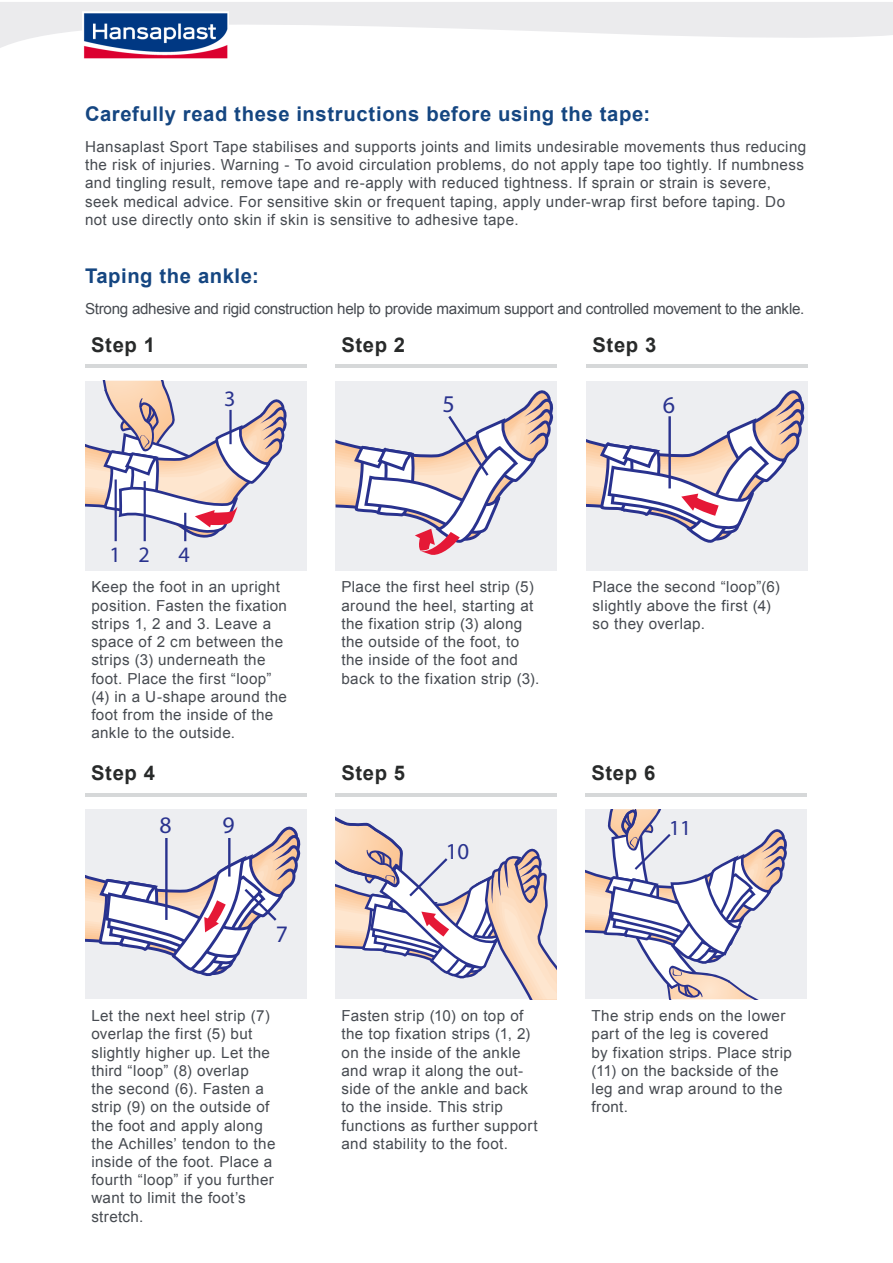
<style>
.page{position:relative;width:893px;height:1263px;background:#fff}
.page>*{position:absolute;margin:0;border:0;box-sizing:border-box;transform-origin:0 0}
.t1{font:24px "Myriad";color:#29328e}
.t2{font:23.7px "Myriad";color:#29328e}
.t3{font:22.8px "Myriad";color:#29328e}
.t4{font:22.2px "Myriad";color:#29328e}
.t5{font:21.45px "Myriad";color:#29328e}
.t6{font:700 20.25px "Arial";letter-spacing:.03em;color:#154681}
.t7{font:700 20.25px "Arial";letter-spacing:.03em;color:#282a2a}
.t8{font:15.15px/18.3px "Arial";letter-spacing:.025em;color:#474b51}
.t9{font:15.15px "Arial";letter-spacing:-.02em;color:#474b51}
</style>
<div class="page">
<svg style="left:0;top:2px;width:893px;height:46px;fill:#ebebed"></svg>
<img style="left:83px;top:12px;width:145px;height:47px">
<div style="left:85px;top:381px;width:222px;height:190px;background:#edeef1"></div>
<svg style="left:85px;top:381px;width:202px;height:160px"></svg>
<hr style="left:144px;top:481px;width:2px;height:60px;background:#29328e">
<hr style="left:184px;top:513px;width:2px;height:28px;background:#29328e">
<hr style="left:115px;top:479px;width:2px;height:62px;background:#29328e">
<hr style="left:229px;top:410px;width:3px;height:34px;background:#29328e">
<div style="left:85px;top:809px;width:222px;height:190px;background:#edeef1"></div>
<svg style="left:85px;top:826px;width:216px;height:150px"></svg>
<hr style="left:228px;top:838px;width:3px;height:38px;background:#29328e">
<hr style="left:165px;top:838px;width:3px;height:82px;background:#29328e">
<div style="left:335px;top:381px;width:222px;height:190px;background:#edeef1"></div>
<svg style="left:335px;top:390px;width:219px;height:165px"></svg>
<svg style="left:335px;top:809px;width:222px;height:190px;background:#dcd3d7"></svg>
<div style="left:586px;top:381px;width:222px;height:190px;background:#edeef1"></div>
<svg style="left:586px;top:390px;width:219px;height:153px"></svg>
<hr style="left:668px;top:416px;width:3px;height:72px;background:#29328e">
<hr style="left:85px;top:364px;width:222px;height:4px;background:#d6d8d9">
<hr style="left:85px;top:793px;width:222px;height:4px;background:#d6d8d9">
<hr style="left:335px;top:364px;width:222px;height:4px;background:#d6d8d9">
<hr style="left:335px;top:793px;width:222px;height:4px;background:#d6d8d9">
<hr style="left:586px;top:364px;width:222px;height:4px;background:#d6d8d9">
<div style="left:585px;top:809px;width:222px;height:190px;background:#edeef1"></div>
<svg style="left:585px;top:809px;width:202px;height:190px"></svg>
<hr style="left:585px;top:793px;width:222px;height:4px;background:#d6d8d9">
<h3 class="t6" style="left:85px;top:101px;width:567px">Carefully read these instructions before using the tape:</h3>
<p class="t8" style="left:85px;top:138px;width:723px">Hansaplast Sport Tape stabilises and supports joints and limits undesirable movements thus reducing the risk of injuries. Warning - To avoid circulation problems, do not apply tape too tightly. If numbness and tingling result, remove tape and re-apply with reduced tightness. If sprain or strain is severe, seek medical advice. For sensitive skin or frequent taping, apply under-wrap first before taping. Do not use directly onto skin if skin is sensitive to adhesive tape.</p>
<h3 class="t6" style="left:85px;top:263px;width:175px">Taping the ankle:</h3>
<p class="t9" style="left:85px;top:299px;width:721px">Strong adhesive and rigid construction help to provide maximum support and controlled movement to the ankle.</p>
<h3 class="t7" style="left:91px;top:331px;width:65px">Step 1</h3>
<h3 class="t7" style="left:341px;top:331px;width:65px">Step 2</h3>
<h3 class="t7" style="left:593px;top:331px;width:65px">Step 3</h3>
<h3 class="t4" style="left:224px;top:388px;width:13px">3</h3>
<h1 class="t1" style="left:443px;top:392px;width:14px">5</h1>
<h1 class="t1" style="left:663px;top:393px;width:14px">6</h1>
<h3 class="t4" style="left:110px;top:543px;width:42px">1 2</h3>
<h3 class="t4" style="left:179px;top:543px;width:13px">4</h3>
<p class="t8" style="left:91px;top:578px;width:197px">Keep the foot in an upright position. Fasten the fixation strips 1, 2 and 3. Leave a space of 2 cm between the strips (3) underneath the foot. Place the first “loop” (4) in a U-shape around the foot from the inside of the ankle to the outside.</p>
<p class="t8" style="left:341px;top:578px;width:199px">Place the first heel strip (5) around the heel, starting at the fixation strip (3) along the outside of the foot, to the inside of the foot and back to the fixation strip (3).</p>
<p class="t8" style="left:593px;top:578px;width:189px">Place the second “loop”(6) slightly above the first (4) so they overlap.</p>
<h3 class="t7" style="left:91px;top:760px;width:65px">Step 4</h3>
<h3 class="t7" style="left:341px;top:760px;width:65px">Step 5</h3>
<h3 class="t7" style="left:591px;top:760px;width:65px">Step 6</h3>
<h2 class="t2" style="left:159px;top:813px;width:14px">8</h2>
<h2 class="t2" style="left:222px;top:813px;width:14px">9</h2>
<h3 class="t5" style="left:669px;top:817px;width:24px">11</h3>
<h3 class="t3" style="left:446px;top:840px;width:25px">10</h3>
<h2 class="t2" style="left:276px;top:922px;width:14px">7</h2>
<p class="t8" style="left:91px;top:1007px;width:186px">Let the next heel strip (7) overlap the first (5) but slightly higher up. Let the third “loop” (8) overlap<br>the second (6). Fasten a strip (9) on the outside of the foot and apply along the Achilles’ tendon to the inside of the foot. Place a fourth “loop” if you further want to limit the foot’s stretch.</p>
<p class="t8" style="left:341px;top:1007px;width:198px">Fasten strip (10) on top of the top fixation strips (1, 2) on the inside of the ankle and wrap it along the out&shy;side of the ankle and back to the inside. This strip functions as further support and stability to the foot.</p>
<p class="t8" style="left:592px;top:1007px;width:202px">The strip ends on the lower part of the leg is covered<br>by fixation strips. Place strip (11) on the backside of the leg and wrap around to the front.</p>
</div>
